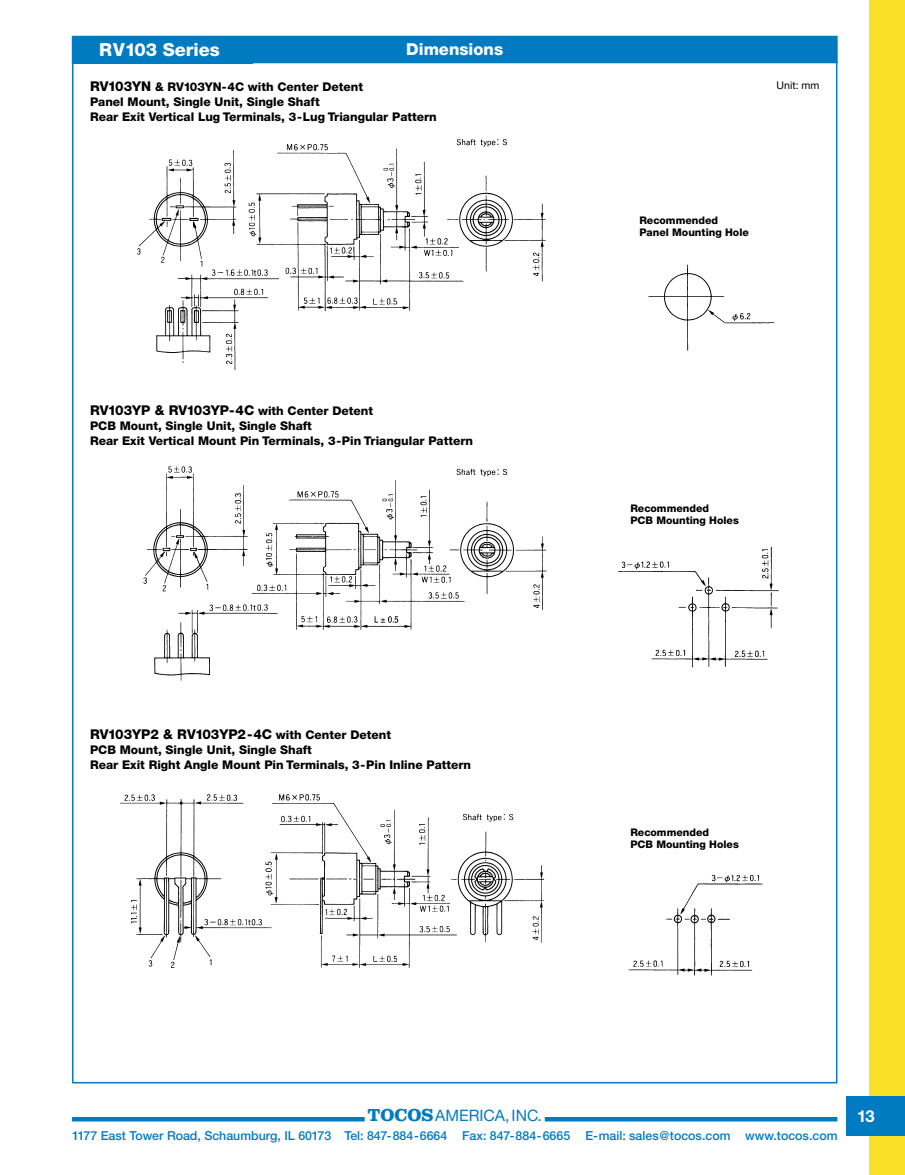
<style>
.page{position:relative;width:905px;height:1175px;background:#fff}
.page>*{position:absolute;margin:0;border:0;box-sizing:border-box;transform-origin:0 0}
.t1{font:800 18px "Helvetica Neue";color:#fff}
.t2{font:800 16.5px "Helvetica Neue";color:#fff}
.t3{font:700 16.5px "Helvetica Neue";color:#fff}
.t4{font:15.75px "Helvetica Neue";color:#007bc2}
.t5{font:800 13.5px "Helvetica Neue";color:#000}
.t6{font:500 12.3px "Helvetica Neue";color:#007bc2}
.t7{font:800 12px/15px "Helvetica Neue";color:#000}
.t8{font:800 10.5px/12px "Helvetica Neue";color:#000}
.t9{font:10.5px "Helvetica Neue";color:#000}
.s1{font-size:13.5px}
.s2{font-size:12px}
.s3{font-family:"Clarendon";font-weight:700;font-size:18px}
</style>
<div class="page">
<hr style="left:72px;top:1117px;width:292px;height:4px;background:#007bc2">
<hr style="left:544px;top:1117px;width:293px;height:4px;background:#007bc2">
<div style="left:72px;top:36px;width:765px;height:27px;background:#007bc2"></div>
<img style="left:137px;top:139px;width:409px;height:232px">
<img style="left:143px;top:466px;width:404px;height:215px">
<img style="left:120px;top:794px;width:425px;height:174px">
<img style="left:648px;top:264px;width:127px;height:87px">
<img style="left:618px;top:546px;width:161px;height:122px">
<img style="left:628px;top:874px;width:135px;height:102px">
<div style="left:868px;top:0;width:36px;height:1174px;background:#f8e125"></div>
<div style="left:846px;top:1096px;width:58px;height:40px;background:#007bc2"></div>
<h1 class="t1" style="left:99px;top:43px;width:122px">RV103 Series</h1>
<h2 class="t2" style="left:406px;top:43px;width:98px">Dimensions</h2>
<p class="t7" style="left:90px;top:80px;width:348px"><span class="s1">RV103YN</span> &amp; RV103YN-4C with Center Detent<br>Panel Mount, Single Unit, Single Shaft<br>Rear Exit Vertical Lug Terminals, 3-Lug Triangular Pattern</p>
<p class="t9" style="left:776px;top:81px;width:44px">Unit: mm</p>
<p class="t5" style="left:90px;top:405px;width:284px">RV103YP &amp; RV103YP-4C <span class="s2">with Center Detent</span></p>
<p class="t7" style="left:90px;top:419px;width:384px">PCB Mount, Single Unit, Single Shaft<br>Rear Exit Vertical Mount Pin Terminals, 3-Pin Triangular Pattern</p>
<p class="t5" style="left:90px;top:729px;width:302px">RV103YP2 &amp; RV103YP2-4C <span class="s2">with Center Detent</span></p>
<p class="t7" style="left:90px;top:743px;width:382px">PCB Mount, Single Unit, Single Shaft<br>Rear Exit Right Angle Mount Pin Terminals, 3-Pin Inline Pattern</p>
<p class="t8" style="left:639px;top:215px;width:111px">Recommended<br>Panel Mounting Hole</p>
<p class="t8" style="left:630px;top:503px;width:110px">Recommended<br>PCB Mounting Holes</p>
<p class="t8" style="left:630px;top:827px;width:110px">Recommended<br>PCB Mounting Holes</p>
<h3 class="t4" style="left:367px;top:1109px;width:176px"><span class="s3">TOCOS</span>AMERICA,INC.</h3>
<p class="t6" style="left:72px;top:1131px;width:766px">1177 East Tower Road, Schaumburg, IL 60173 Tel: 847-884-6664 Fax: 847-884-6665 E-mail: sales@tocos.com www.tocos.com</p>
<h2 class="t3" style="left:857px;top:1110px;width:19px">13</h2>
</div>
